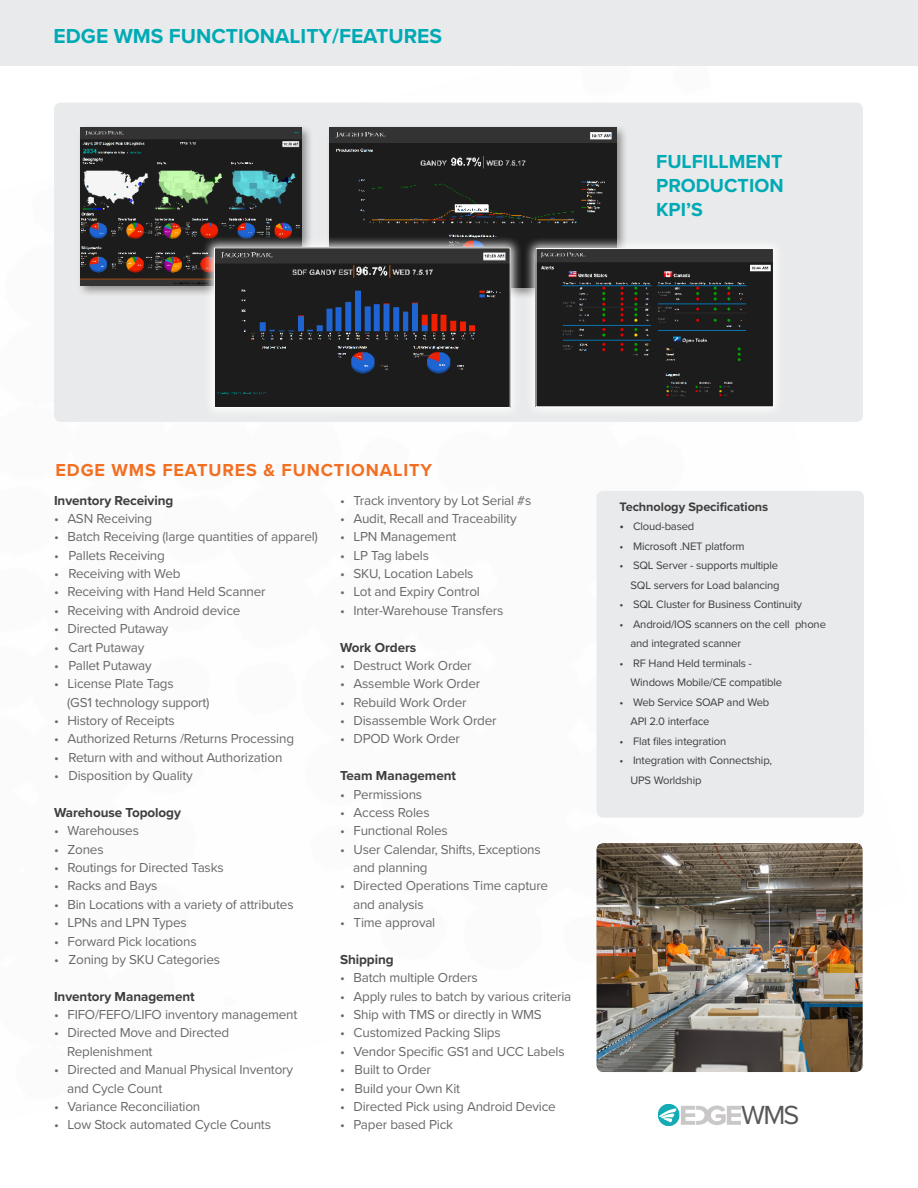
<style>
.page{position:relative;width:918px;height:1188px;background:#fff}
.page>*{position:absolute;margin:0;border:0;box-sizing:border-box;transform-origin:0 0}
.t1{font:27.15px "Proxima Nova";color:#57585a}
.t2{font:700 21px "Proxima Nova";color:#00aab5}
.t3{font:700 19.5px "Proxima Nova";color:#00aab5}
.t4{font:700 18px "Proxima Nova";letter-spacing:.05em;color:#f36e21}
.t5{font:13.5px "Proxima Nova";letter-spacing:-.015em;color:#69696c}
.t6{font:700 13.5px "Proxima Nova";letter-spacing:-.005em;color:#3e3e3f}
.t7{font:700 12.75px "Proxima Nova";letter-spacing:-.005em;color:#3e3e3f}
.t8{font:11.25px "Proxima Nova";letter-spacing:-.015em;color:#3e3e3f}
.s1{font-size:12.75px}
</style>
<div class="page">
<div style="left:0;top:0;width:918px;height:66px;background:#e9eaeb"></div>
<div style="left:54px;top:103px;width:809px;height:319px;background:#e9eaeb;border-radius:7px"></div>
<div style="left:77px;top:124px;width:237px;height:174px;background:#231f20;opacity:.45"></div>
<img style="left:80px;top:128px;width:222px;height:158px">
<div style="left:326px;top:124px;width:302px;height:175px;background:#231f20;opacity:.45"></div>
<img style="left:329px;top:128px;width:287px;height:159px">
<div style="left:202px;top:235px;width:320px;height:185px;background:#fff;opacity:.9"></div>
<img style="left:216px;top:249px;width:293px;height:157px">
<div style="left:214px;top:247px;width:297px;height:161px;border:1px solid #fff"></div>
<div style="left:524px;top:236px;width:262px;height:183px;background:#fff;opacity:.9"></div>
<img style="left:538px;top:250px;width:234px;height:155px">
<div style="left:536px;top:248px;width:238px;height:159px;border:1px solid #fff"></div>
<div style="left:597px;top:491px;width:267px;height:327px;background:#e9eaeb;border-radius:7px"></div>
<img style="left:597px;top:843px;width:266px;height:229px">
<img style="left:659px;top:1104px;width:82px;height:21px">
<p class="t2" style="left:54px;top:20px;width:390px">EDGE WMS FUNCTIONALITY/FEATURES</p>
<p class="t3" style="left:656px;top:147px;width:128px">FULFILLMENT</p>
<p class="t3" style="left:656px;top:171px;width:129px">PRODUCTION</p>
<p class="t3" style="left:656px;top:195px;width:48px">KPI’S</p>
<p class="t4" style="left:56px;top:456px;width:378px">EDGE WMS FEATURES &amp; FUNCTIONALITY</p>
<p class="t6" style="left:54px;top:490px;width:121px">Inventory Receiving</p>
<p class="t5" style="left:54px;top:508px;width:100px">• ASN Receiving</p>
<p class="t5" style="left:54px;top:527px;width:265px">• Batch Receiving (large quantities of apparel)</p>
<p class="t5" style="left:54px;top:545px;width:112px">• Pallets Receiving</p>
<p class="t5" style="left:54px;top:563px;width:128px">• Receiving with Web</p>
<p class="t5" style="left:54px;top:582px;width:213px">• Receiving with Hand Held Scanner</p>
<p class="t5" style="left:54px;top:600px;width:188px">• Receiving with Android device</p>
<p class="t5" style="left:54px;top:619px;width:116px">• Directed Putaway</p>
<p class="t5" style="left:54px;top:637px;width:92px">• Cart Putaway</p>
<p class="t5" style="left:54px;top:655px;width:99px">• Pallet Putaway</p>
<p class="t5" style="left:54px;top:674px;width:121px">• License Plate Tags</p>
<p class="t5" style="left:67px;top:692px;width:144px">(GS1 technology support)</p>
<p class="t5" style="left:54px;top:710px;width:122px">• History of Receipts</p>
<p class="t5" style="left:54px;top:729px;width:242px">• Authorized Returns /Returns Processing</p>
<p class="t5" style="left:54px;top:747px;width:230px">• Return with and without Authorization</p>
<p class="t5" style="left:54px;top:766px;width:140px">• Disposition by Quality</p>
<p class="t6" style="left:54px;top:802px;width:129px">Warehouse Topology</p>
<p class="t5" style="left:54px;top:821px;width:86px">• Warehouses</p>
<p class="t5" style="left:54px;top:839px;width:51px">• Zones</p>
<p class="t5" style="left:54px;top:857px;width:171px">• Routings for Directed Tasks</p>
<p class="t5" style="left:54px;top:876px;width:105px">• Racks and Bays</p>
<p class="t5" style="left:54px;top:894px;width:241px">• Bin Locations with a variety of attributes</p>
<p class="t5" style="left:54px;top:913px;width:134px">• LPNs and LPN Types</p>
<p class="t5" style="left:54px;top:931px;width:144px">• Forward Pick locations</p>
<p class="t5" style="left:54px;top:949px;width:168px">• Zoning by SKU Categories</p>
<p class="t6" style="left:54px;top:986px;width:142px">Inventory Management</p>
<p class="t5" style="left:54px;top:1004px;width:245px">• FIFO/FEFO/LIFO inventory management</p>
<p class="t5" style="left:54px;top:1023px;width:177px">• Directed Move and Directed</p>
<p class="t5" style="left:67px;top:1041px;width:87px">Replenishment</p>
<p class="t5" style="left:54px;top:1060px;width:241px">• Directed and Manual Physical Inventory</p>
<p class="t5" style="left:67px;top:1078px;width:97px">and Cycle Count</p>
<p class="t5" style="left:54px;top:1096px;width:148px">• Variance Reconciliation</p>
<p class="t5" style="left:54px;top:1115px;width:219px">• Low Stock automated Cycle Counts</p>
<p class="t5" style="left:340px;top:490px;width:193px">• Track inventory by Lot Serial #s</p>
<p class="t5" style="left:340px;top:508px;width:178px">• Audit, Recall and Traceability</p>
<p class="t5" style="left:340px;top:527px;width:118px">• LPN Management</p>
<p class="t5" style="left:340px;top:545px;width:90px">• LP Tag labels</p>
<p class="t5" style="left:340px;top:563px;width:135px">• SKU, Location Labels</p>
<p class="t5" style="left:340px;top:582px;width:141px">• Lot and Expiry Control</p>
<p class="t5" style="left:340px;top:600px;width:165px">• Inter-Warehouse Transfers</p>
<p class="t6" style="left:340px;top:637px;width:78px">Work Orders</p>
<p class="t5" style="left:340px;top:655px;width:133px">• Destruct Work Order</p>
<p class="t5" style="left:340px;top:674px;width:142px">• Assemble Work Order</p>
<p class="t5" style="left:340px;top:692px;width:128px">• Rebuild Work Order</p>
<p class="t5" style="left:340px;top:710px;width:158px">• Disassemble Work Order</p>
<p class="t5" style="left:340px;top:729px;width:121px">• DPOD Work Order</p>
<p class="t6" style="left:340px;top:766px;width:118px">Team Management</p>
<p class="t5" style="left:340px;top:784px;width:84px">• Permissions</p>
<p class="t5" style="left:340px;top:802px;width:91px">• Access Roles</p>
<p class="t5" style="left:340px;top:821px;width:109px">• Functional Roles</p>
<p class="t5" style="left:340px;top:839px;width:202px">• User Calendar, Shifts, Exceptions</p>
<p class="t5" style="left:353px;top:857px;width:76px">and planning</p>
<p class="t5" style="left:340px;top:876px;width:210px">• Directed Operations Time capture</p>
<p class="t5" style="left:353px;top:894px;width:72px">and analysis</p>
<p class="t5" style="left:340px;top:913px;width:97px">• Time approval</p>
<p class="t6" style="left:340px;top:949px;width:55px">Shipping</p>
<p class="t5" style="left:340px;top:968px;width:139px">• Batch multiple Orders</p>
<p class="t5" style="left:340px;top:986px;width:233px">• Apply rules to batch by various criteria</p>
<p class="t5" style="left:340px;top:1004px;width:203px">• Ship with TMS or directly in WMS</p>
<p class="t5" style="left:340px;top:1023px;width:162px">• Customized Packing Slips</p>
<p class="t5" style="left:340px;top:1041px;width:226px">• Vendor Specific GS1 and UCC Labels</p>
<p class="t5" style="left:340px;top:1060px;width:93px">• Built to Order</p>
<p class="t5" style="left:340px;top:1078px;width:122px">• Build your Own Kit</p>
<p class="t5" style="left:340px;top:1096px;width:217px">• Directed Pick using Android Device</p>
<p class="t5" style="left:340px;top:1115px;width:115px">• Paper based Pick</p>
<p class="t7" style="left:620px;top:497px;width:150px">Technology Specifications</p>
<p class="t8" style="left:620px;top:518px;width:76px"><span class="s1">•</span> Cloud-based</p>
<p class="t8" style="left:620px;top:538px;width:127px">• Microsoft .NET platform</p>
<p class="t8" style="left:620px;top:557px;width:160px">• SQL Server - supports multiple</p>
<p class="t8" style="left:631px;top:577px;width:151px">SQL servers for Load balancing</p>
<p class="t8" style="left:620px;top:596px;width:184px">• SQL Cluster for Business Continuity</p>
<p class="t8" style="left:620px;top:616px;width:208px">• Android/IOS scanners on the cell phone</p>
<p class="t8" style="left:631px;top:635px;width:112px">and integrated scanner</p>
<p class="t8" style="left:620px;top:655px;width:134px">• RF Hand Held terminals -</p>
<p class="t8" style="left:631px;top:674px;width:153px">Windows Mobile/CE compatible</p>
<p class="t8" style="left:620px;top:694px;width:151px">• Web Service SOAP and Web</p>
<p class="t8" style="left:631px;top:713px;width:80px">API 2.0 interface</p>
<p class="t8" style="left:620px;top:733px;width:108px">• Flat files integration</p>
<p class="t8" style="left:620px;top:752px;width:154px">• Integration with Connectship,</p>
<p class="t8" style="left:631px;top:772px;width:73px">UPS Worldship</p>
<p class="t1" style="left:741px;top:1095px;width:60px">WMS</p>
</div>
